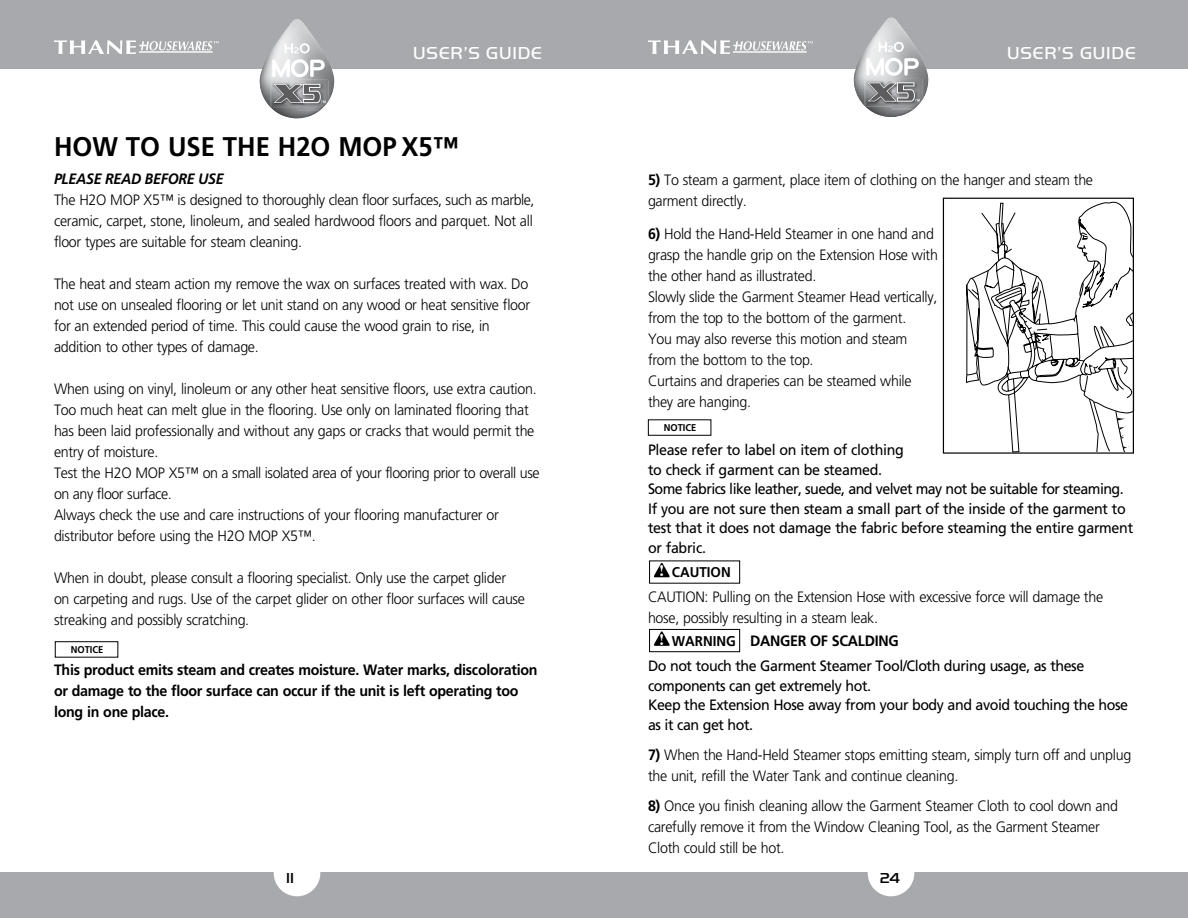
<style>
.page{position:relative;width:1188px;height:918px;background:#fff}
.page>*{position:absolute;margin:0;border:0;box-sizing:border-box;transform-origin:0 0}
.t1{font:700 27px "Frutiger";color:#000;scale:.95 1}
.t2{font:18px "Handel Got D Ligh";letter-spacing:.05em;color:#fff}
.t3{font:300 15px/21px "Frutiger";letter-spacing:-.02em;color:#000;scale:.95 1}
.t4{font:15px/19.5px "Frutiger";letter-spacing:-.03em;color:#000;scale:.95 1}
.t5{font:700 15px/21px "Frutiger";letter-spacing:-.02em;color:#000;scale:.95 1}
.t6{font:italic 700 15px "Frutiger";letter-spacing:-.02em;color:#000;scale:.95 1}
.t7{font:500 15px "Handel Got D";color:#000}
.t8{font:700 14.1px "Frutiger";color:#000;scale:.95 1}
.t9{font:700 9.9px "Frutiger";color:#000;scale:.95 1}
.s1{font-family:"Times";font-size:11.1px;color:#fff}
.s2{font-weight:700}
.s3{font-family:"Times";font-size:15.9px;color:#fff}
</style>
<div class="page">
<div style="left:0;top:0;width:594px;height:69px;background:#a7a9ac"></div>
<div style="left:0;top:872px;width:594px;height:46px;background:#a7a9ac"></div>
<div style="left:274px;top:850px;width:46px;height:46px;background:#fff;border-radius:50%"></div>
<svg style="left:54px;top:40px;width:165px;height:14px"></svg>
<hr style="left:139px;top:51px;width:74px;height:2px;background:#fff">
<img style="left:260px;top:19px;width:74px;height:99px">
<svg style="left:285px;top:43px;width:25px;height:10px"></svg>
<svg style="left:272px;top:59px;width:53px;height:18px"></svg>
<img style="left:271px;top:82px;width:27px;height:25px">
<img style="left:298px;top:80px;width:30px;height:4px">
<svg style="left:274px;top:84px;width:54px;height:26px"></svg>
<div style="left:594px;top:0;width:594px;height:69px;background:#a7a9ac"></div>
<div style="left:594px;top:872px;width:594px;height:46px;background:#a7a9ac"></div>
<div style="left:868px;top:850px;width:46px;height:46px;background:#fff;border-radius:50%"></div>
<svg style="left:648px;top:40px;width:165px;height:14px"></svg>
<hr style="left:733px;top:51px;width:74px;height:2px;background:#fff">
<img style="left:854px;top:18px;width:74px;height:99px">
<svg style="left:879px;top:42px;width:25px;height:10px"></svg>
<svg style="left:866px;top:58px;width:53px;height:18px"></svg>
<img style="left:865px;top:80px;width:27px;height:26px">
<img style="left:892px;top:79px;width:30px;height:3px">
<svg style="left:868px;top:82px;width:54px;height:27px"></svg>
<div style="left:55px;top:641px;width:63px;height:17px;border:1px solid #000"></div>
<div style="left:648px;top:419px;width:63px;height:17px;border:1px solid #000"></div>
<svg style="left:654px;top:563px;width:16px;height:14px"></svg>
<div style="left:649px;top:629px;width:91px;height:23px;border:1px solid #000"></div>
<svg style="left:654px;top:631px;width:16px;height:15px"></svg>
<svg style="left:965px;top:197px;width:170px;height:256px"></svg>
<svg style="left:998px;top:202px;width:8px;height:53px"></svg>
<svg style="left:966px;top:372px;width:168px;height:81px"></svg>
<svg style="left:971px;top:270px;width:18px;height:9px"></svg>
<svg style="left:1010px;top:307px;width:17px;height:12px"></svg>
<p class="t2" style="left:413px;top:43px;width:130px">USER’S GUIDE</p>
<h1 class="t1" style="left:54px;top:130px;width:427px">HOW TO USE THE H2O MOP X5™</h1>
<p class="t6" style="left:54px;top:170px;width:180px">PLEASE READ BEFORE USE</p>
<p class="t3" style="left:54px;top:190px;width:507px;text-align:justify">The H2O MOP X5™ is designed to thoroughly clean floor surfaces, such as marble, ceramic, carpet, stone, linoleum, and sealed hardwood floors and parquet. Not all floor types are suitable for steam cleaning.</p>
<p class="t3" style="left:54px;top:274px;width:503px">The heat and steam action my remove the wax on surfaces treated with wax. Do not use on unsealed flooring or let unit stand on any wood or heat sensitive floor for an extended period of time. This could cause the wood grain to rise, in addition to other types of damage.</p>
<p class="t3" style="left:54px;top:379px;width:513px">When using on vinyl, linoleum or any other heat sensitive floors, use extra caution.<br>Too much heat can melt glue in the flooring. Use only on laminated flooring that has been laid professionally and without any gaps or cracks that would permit the entry of moisture.<br>Test the H2O MOP X5™ on a small isolated area of your flooring prior to overall use on any floor surface.<br>Always check the use and care instructions of your flooring manufacturer or distributor before using the H2O MOP X5™.</p>
<p class="t3" style="left:54px;top:568px;width:497px">When in doubt, please consult a flooring specialist. Only use the carpet glider on carpeting and rugs. Use of the carpet glider on other floor surfaces will cause streaking and possibly scratching.</p>
<p class="t5" style="left:54px;top:659px;width:510px">This product emits steam and creates moisture. Water marks, discoloration or damage to the floor surface can occur if the unit is left operating too long in one place.</p>
<p class="t9" style="left:62px;top:644px;width:45px"><span class="s1">!</span> NOTICE</p>
<p class="t7" style="left:286px;top:869px;width:9px">11</p>
<p class="t2" style="left:1007px;top:43px;width:130px">USER’S GUIDE</p>
<p class="t3" style="left:648px;top:170px;width:470px"><span class="s2">5)</span> To steam a garment, place item of clothing on the hanger and steam the garment directly.</p>
<p class="t3" style="left:648px;top:224px;width:307px"><span class="s2">6)</span> Hold the Hand-Held Steamer in one hand and grasp the handle grip on the Extension Hose with the other hand as illustrated.<br>Slowly slide the Garment Steamer Head vertically, from the top to the bottom of the garment.<br>You may also reverse this motion and steam from the bottom to the top.<br>Curtains and draperies can be steamed while they are hanging.</p>
<p class="t4" style="left:648px;top:440px;width:512px">Please refer to label on item of clothing<br>to check if garment can be steamed.<br>Some fabrics like leather, suede, and velvet may not be suitable for steaming.<br>If you are not sure then steam a small part of the inside of the garment to test that it does not damage the fabric before steaming the entire garment or fabric.</p>
<p class="t3" style="left:648px;top:587px;width:481px">CAUTION: Pulling on the Extension Hose with excessive force will damage the hose, possibly resulting in a steam leak.</p>
<p class="t5" style="left:750px;top:630px;width:20px">Dangerof</p>
<p class="t5" style="left:832px;top:630px;width:18px">Scalding</p>
<p class="t4" style="left:648px;top:656px;width:507px">Do not touch the Garment Steamer Tool/Cloth during usage, as these components can get extremely hot.<br>Keep the Extension Hose away from your body and avoid touching the hose as it can get hot.</p>
<p class="t3" style="left:648px;top:744px;width:510px"><span class="s2">7)</span> When the Hand-Held Steamer stops emitting steam, simply turn off and unplug the unit, refill the Water Tank and continue cleaning.</p>
<p class="t3" style="left:648px;top:795px;width:496px"><span class="s2">8)</span> Once you finish cleaning allow the Garment Steamer Cloth to cool down and carefully remove it from the Window Cleaning Tool, as the Garment Steamer<br>Cloth could still be hot.</p>
<p class="t9" style="left:655px;top:422px;width:45px"><span class="s1">!</span> NOTICE</p>
<p class="t8" style="left:659px;top:564px;width:77px"><span class="s3">!</span> CAUTION</p>
<p class="t8" style="left:659px;top:633px;width:82px"><span class="s3">!</span> WARNING</p>
<p class="t7" style="left:880px;top:869px;width:21px">24</p>
</div>
